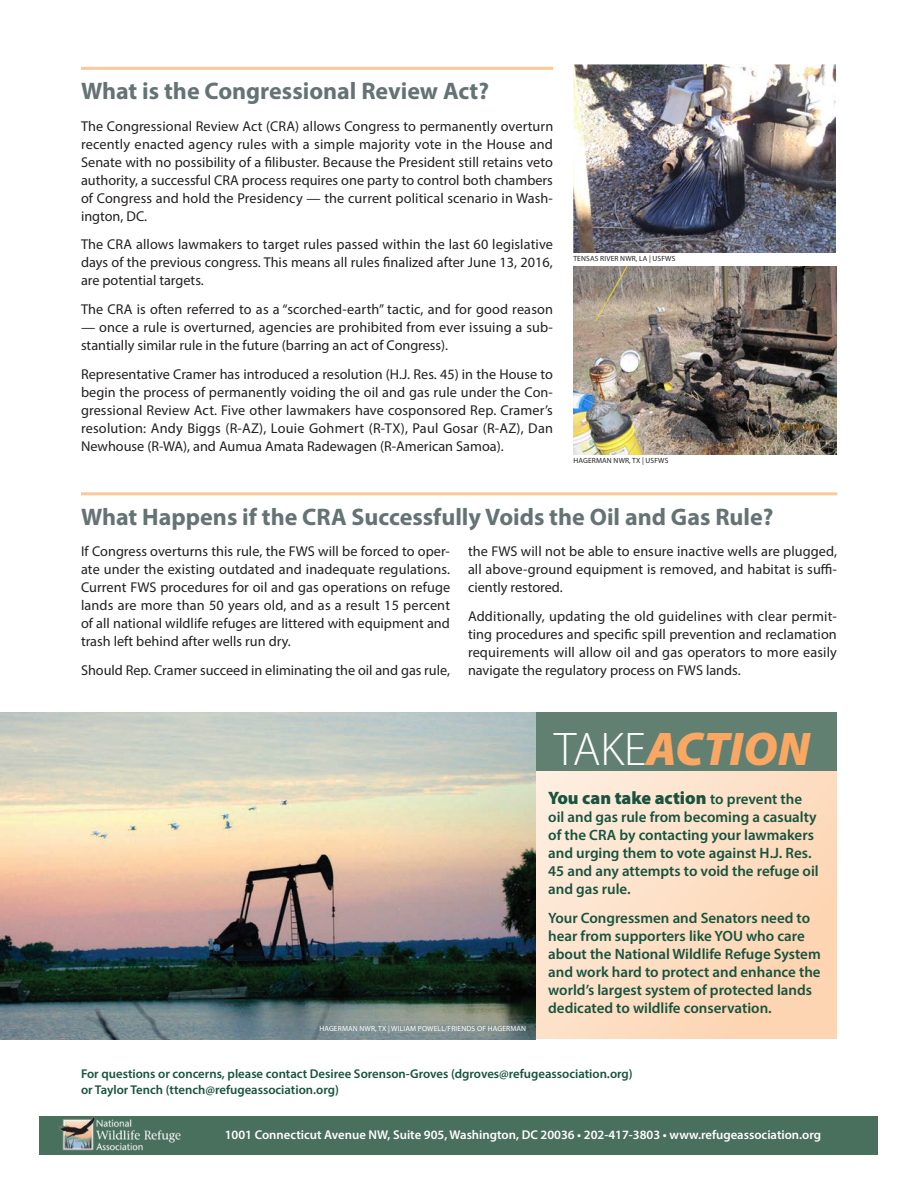
<style>
.page{position:relative;width:918px;height:1188px;background:#fff}
.page>*{position:absolute;margin:0;border:0;box-sizing:border-box;transform-origin:0 0}
.t1{font:italic 900 47.4px "Myriad Pro";color:#f9a763}
.Subhead{font:700 24px "Myriad Pro";color:#657374}
.Fact_Sheet_body{font:900 18px "Myriad Pro";color:#17533e}
.Fact_Sheet_body-2{font:600 15px/18px "Myriad Pro";color:#17533e}
.Fact_Sheet_body-3{font:14.25px/18px "Myriad Pro";color:#231f20;text-align:justify}
.Fact_Sheet_body-4{font:600 12.75px/16.5px "Myriad Pro";color:#17533e}
.Fact_Sheet_body-5{font:600 12.75px "Myriad Pro";color:#fff}
.Fact_Sheet_body-6{font:7.5px "Myriad Pro";letter-spacing:.02em;color:#fff}
.Fact_Sheet_body-7{font:7.5px "Myriad Pro";letter-spacing:.02em;color:#231f20}
.s1{font-weight:300;font-style:normal;color:#fff}
.s2{font-weight:600;font-size:15px}
</style>
<div class="page">
<hr style="left:81px;top:67px;width:472px;height:3px;background:#fcc89a">
<div style="left:39px;top:1116px;width:839px;height:39px;background:#496f5d"></div>
<img style="left:59px;top:1116px;width:122px;height:35px">
<hr style="left:81px;top:492px;width:756px;height:3px;background:#fcc89a">
<div style="left:520px;top:742px;width:317px;height:297px;background:linear-gradient(to right,#fde9d8,#fdd6b3)"></div>
<div style="left:536px;top:712px;width:301px;height:59px;background:#618071"></div>
<img style="left:0;top:712px;width:536px;height:327px">
<img style="left:573px;top:65px;width:263px;height:187px">
<img style="left:573px;top:267px;width:264px;height:187px">
<p class="Subhead" style="left:81px;top:75px;width:410px">What is the Congressional Review Act?</p>
<p class="Fact_Sheet_body-3" style="left:81px;top:116px;width:474px">The Congressional Review Act (CRA) allows Congress to permanently overturn recently enacted agency rules with a simple majority vote in the House and Senate with no possibility of a filibuster. Because the President still retains veto authority, a successful CRA process requires one party to control both chambers of Congress and hold the Presidency — the current political scenario in Wash&shy;ington, DC.</p>
<p class="Fact_Sheet_body-3" style="left:81px;top:235px;width:474px">The CRA allows lawmakers to target rules passed within the last 60 legislative days of the previous congress. This means all rules finalized after June 13, 2016, are potential targets.</p>
<p class="Fact_Sheet_body-3" style="left:81px;top:300px;width:474px">The CRA is often referred to as a “scorched-earth” tactic, and for good reason</p>
<p class="Fact_Sheet_body-3" style="left:81px;top:318px;width:473px">— once a rule is overturned, agencies are prohibited from ever issuing a sub&shy;stantially similar rule in the future (barring an act of Congress).</p>
<p class="Fact_Sheet_body-3" style="left:81px;top:365px;width:474px">Representative Cramer has introduced a resolution (H.J. Res. 45) in the House to begin the process of permanently voiding the oil and gas rule under the Con&shy;gressional Review Act. Five other lawmakers have cosponsored Rep. Cramer’s resolution: Andy Biggs (R-AZ), Louie Gohmert (R-TX), Paul Gosar (R-AZ), Dan Newhouse (R-WA), and Aumua Amata Radewagen (R-American Samoa).</p>
<p class="Fact_Sheet_body-7" style="left:573px;top:254px;width:104px">TENSAS RIVER NWR, LA | USFWS</p>
<p class="Fact_Sheet_body-7" style="left:573px;top:456px;width:97px">HAGERMAN NWR, TX | USFWS</p>
<p class="Subhead" style="left:81px;top:501px;width:694px">What Happens if the CRA Successfully Voids the Oil and Gas Rule?</p>
<p class="Fact_Sheet_body-3" style="left:81px;top:542px;width:371px">If Congress overturns this rule, the FWS will be forced to oper&shy;ate under the existing outdated and inadequate regulations.<br>Current FWS procedures for oil and gas operations on refuge lands are more than 50 years old, and as a result 15 percent of all national wildlife refuges are littered with equipment and trash left behind after wells run dry.</p>
<p class="Fact_Sheet_body-3" style="left:81px;top:661px;width:371px">Should Rep. Cramer succeed in eliminating the oil and gas rule,</p>
<p class="Fact_Sheet_body-3" style="left:468px;top:542px;width:371px">the FWS will not be able to ensure inactive wells are plugged, all above-ground equipment is removed, and habitat is suffi&shy;ciently restored.</p>
<p class="Fact_Sheet_body-3" style="left:468px;top:607px;width:371px">Additionally, updating the old guidelines with clear permit&shy;ting procedures and specific spill prevention and reclamation requirements will allow oil and gas operators to more easily navigate the regulatory process on FWS lands.</p>
<p class="t1" style="left:554px;top:717px;width:257px"><span class="s1">TAKE</span>ACTION</p>
<p class="Fact_Sheet_body-6" style="left:319px;top:1023px;width:208px">HAGERMAN NWR, TX | WILIAM POWELL/FRIENDS OF HAGERMAN</p>
<p class="Fact_Sheet_body" style="left:548px;top:786px;width:255px">You can take action <span class="s2">to prevent the</span></p>
<p class="Fact_Sheet_body-2" style="left:548px;top:807px;width:272px">oil and gas rule from becoming a casualty of the CRA by contacting your lawmakers and urging them to vote against H.J. Res.<br>45 and any attempts to void the refuge oil and gas rule.</p>
<p class="Fact_Sheet_body-2" style="left:548px;top:908px;width:274px">Your Congressmen and Senators need to hear from supporters like YOU who care about the National Wildlife Refuge System and work hard to protect and enhance the world’s largest system of protected lands dedicated to wildlife conservation.</p>
<p class="Fact_Sheet_body-4" style="left:81px;top:1065px;width:553px">For questions or concerns, please contact Desiree Sorenson-Groves (dgroves@refugeassociation.org) or Taylor Tench (ttench@refugeassociation.org)</p>
<p class="Fact_Sheet_body-5" style="left:225px;top:1127px;width:598px">1001 Connecticut Avenue NW, Suite 905, Washington, DC 20036 • 202-417-3803 • www.refugeassociation.org</p>
</div>
